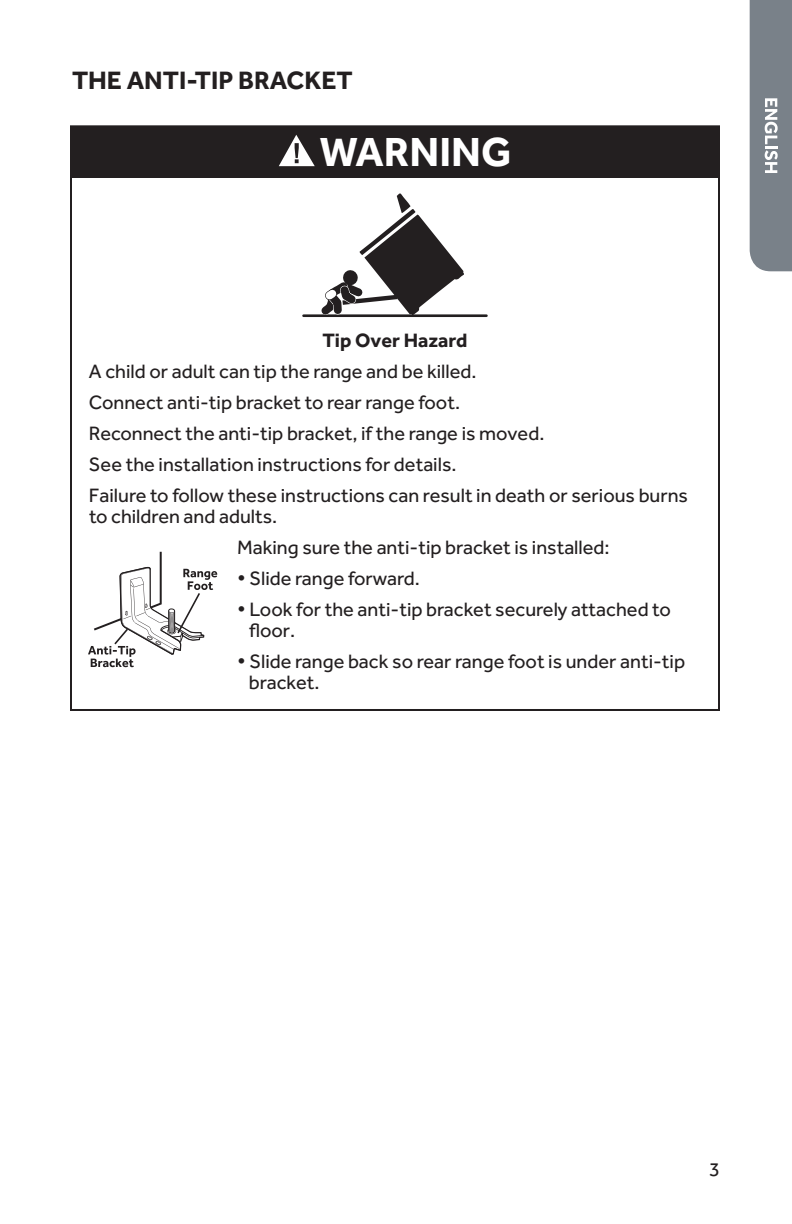
<style>
.page{position:relative;width:792px;height:1224px;background:#fff}
.page>*{position:absolute;margin:0;border:0;box-sizing:border-box;transform-origin:0 0}
.t1{font:700 42px "Effra";color:#fff}
.t2{font:700 26px "Effra";color:#231f20}
.t3{font:20px/31px "Effra";color:#231f20}
.t4{font:700 20px "Effra";color:#231f20}
.s1{font-size:22px}
</style>
<div class="page">
<div style="left:750px;top:0;width:42px;height:271px;background:#798189"></div>
<div style="left:71px;top:126px;width:648px;height:52px;background:#231f20"></div>
<svg style="left:279px;top:135px;width:36px;height:31px"></svg>
<hr style="left:304px;top:314px;width:182px;height:3px;background:#231f20">
<svg style="left:314px;top:193px;width:152px;height:122px"></svg>
<svg style="left:88px;top:552px;width:129px;height:115px"></svg>
<h2 class="t2" style="left:72px;top:65px;width:282px">THE ANTI-TIP BRACKET</h2>
<h1 class="t1" style="left:320px;top:126px;width:193px">WARNING</h1>
<p class="t4" style="left:322px;top:328px;width:147px">Tip Over Hazard</p>
<p class="t3" style="left:89px;top:356px;width:601px">A child or adult can tip the range and be killed.<br>Connect anti-tip bracket to rear range foot.<br>Reconnect the anti-tip bracket, if the range is moved.<br>See the installation instructions for details.<br>Failure to follow these instructions can result in death or serious burns</p>
<p class="t3" style="left:237px;top:501px;width:374px;text-indent:-148px">to children and adults.<br>Making sure the anti-tip bracket is installed:</p>
<p class="t3" style="left:237px;top:563px;width:184px"><span class="s1">•</span> Slide range forward.</p>
<p class="t3" style="left:249px;top:599px;width:423px;line-height:21px;text-indent:-12px"><span class="s1">•</span> Look for the anti-tip bracket securely attached to floor.</p>
<p class="t3" style="left:249px;top:651px;width:438px;line-height:21px;text-indent:-12px"><span class="s1">•</span> Slide range back so rear range foot is under anti-tip bracket.</p>
<p class="t3" style="left:709px;top:1153px;width:12px">3</p>
</div>
